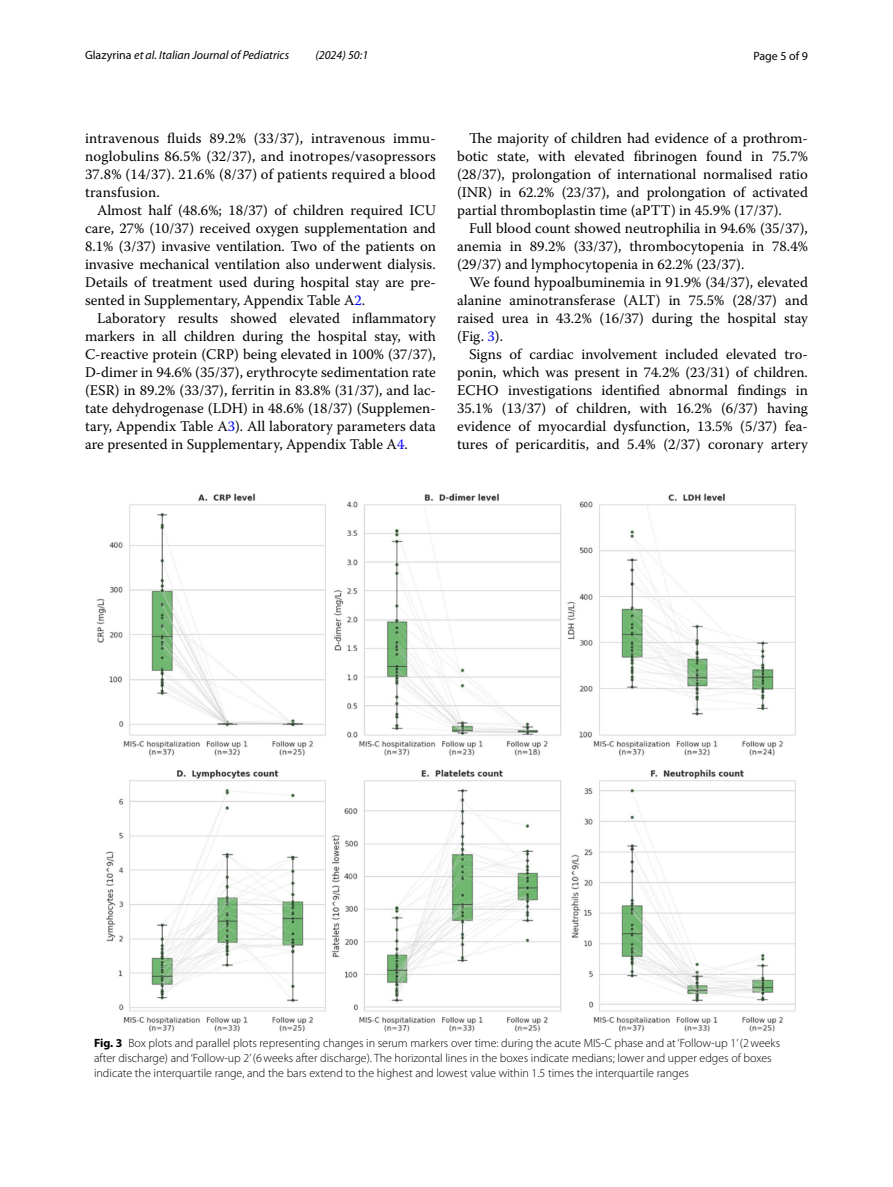
<style>
.page{position:relative;width:893px;height:1187px;background:#fff}
.page>*{position:absolute;margin:0;border:0;box-sizing:border-box;transform-origin:0 0}
.t1{font:14.7px/18px "Warnock Pro";color:#000;text-align:justify}
.t2{font:300 12px/15px "Myriad Pro";color:#000}
.t3{font:italic 12px "Myriad Pro";color:#000}
.t4{font:12px "Myriad Pro";color:#000}
.s1{font-style:normal}
.s2{color:#00f}
.s3{font-weight:700}
</style>
<div class="page">
<img style="left:96px;top:493px;width:700px;height:538px">
<p class="t3" style="left:85px;top:48px;width:206px"><span class="s1">Glazyrina</span> et al. Italian Journal of Pediatrics</p>
<p class="t3" style="left:315px;top:48px;width:54px">(2024) 50:1</p>
<p class="t4" style="left:753px;top:48px;width:56px">Page 5 of 9</p>
<p class="t1" style="left:85px;top:128px;width:352px">intravenous fluids 89.2% (33/37), intravenous immu&shy;noglobulins 86.5% (32/37), and inotropes/vasopressors 37.8% (14/37). 21.6% (8/37) of patients required a blood transfusion.</p>
<p class="t1" style="left:85px;top:200px;width:352px;text-indent:12px">Almost half (48.6%; 18/37) of children required ICU care, 27% (10/37) received oxygen supplementation and 8.1% (3/37) invasive ventilation. Two of the patients on invasive mechanical ventilation also underwent dialysis.<br>Details of treatment used during hospital stay are pre&shy;sented in Supplementary, Appendix Table A<span class="s2">2</span>.</p>
<p class="t1" style="left:85px;top:308px;width:352px;text-indent:12px">Laboratory results showed elevated inflammatory markers in all children during the hospital stay, with C-reactive protein (CRP) being elevated in 100% (37/37), D-dimer in 94.6% (35/37), erythrocyte sedimentation rate (ESR) in 89.2% (33/37), ferritin in 83.8% (31/37), and lac&shy;tate dehydrogenase (LDH) in 48.6% (18/37) (Supplemen&shy;tary, Appendix Table A<span class="s2">3</span>). All laboratory parameters data are presented in Supplementary, Appendix Table A<span class="s2">4</span>.</p>
<p class="t1" style="left:457px;top:128px;width:352px;text-indent:12px">The majority of children had evidence of a prothrom&shy;botic state, with elevated fibrinogen found in 75.7% (28/37), prolongation of international normalised ratio (INR) in 62.2% (23/37), and prolongation of activated partial thromboplastin time (aPTT) in 45.9% (17/37).</p>
<p class="t1" style="left:457px;top:218px;width:352px;text-indent:12px">Full blood count showed neutrophilia in 94.6% (35/37), anemia in 89.2% (33/37), thrombocytopenia in 78.4% (29/37) and lymphocytopenia in 62.2% (23/37).</p>
<p class="t1" style="left:457px;top:272px;width:352px;text-indent:12px">We found hypoalbuminemia in 91.9% (34/37), elevated alanine aminotransferase (ALT) in 75.5% (28/37) and raised urea in 43.2% (16/37) during the hospital stay (Fig. <span class="s2">3</span>).</p>
<p class="t1" style="left:457px;top:344px;width:352px;text-indent:12px">Signs of cardiac involvement included elevated tro&shy;ponin, which was present in 74.2% (23/31) of children.<br>ECHO investigations identified abnormal findings in 35.1% (13/37) of children, with 16.2% (6/37) having evidence of myocardial dysfunction, 13.5% (5/37) fea&shy;tures of pericarditis, and 5.4% (2/37) coronary artery</p>
<p class="t2" style="left:94px;top:1035px;width:688px"><span class="s3">Fig. 3</span> Box plots and parallel plots representing changes in serum markers over time: during the acute MIS-C phase and at‘Follow-up 1’ (2weeks after discharge) and‘Follow-up 2’ (6weeks after discharge). The horizontal lines in the boxes indicate medians; lower and upper edges of boxes indicate the interquartile range, and the bars extend to the highest and lowest value within 1.5 times the interquartile ranges</p>
</div>
